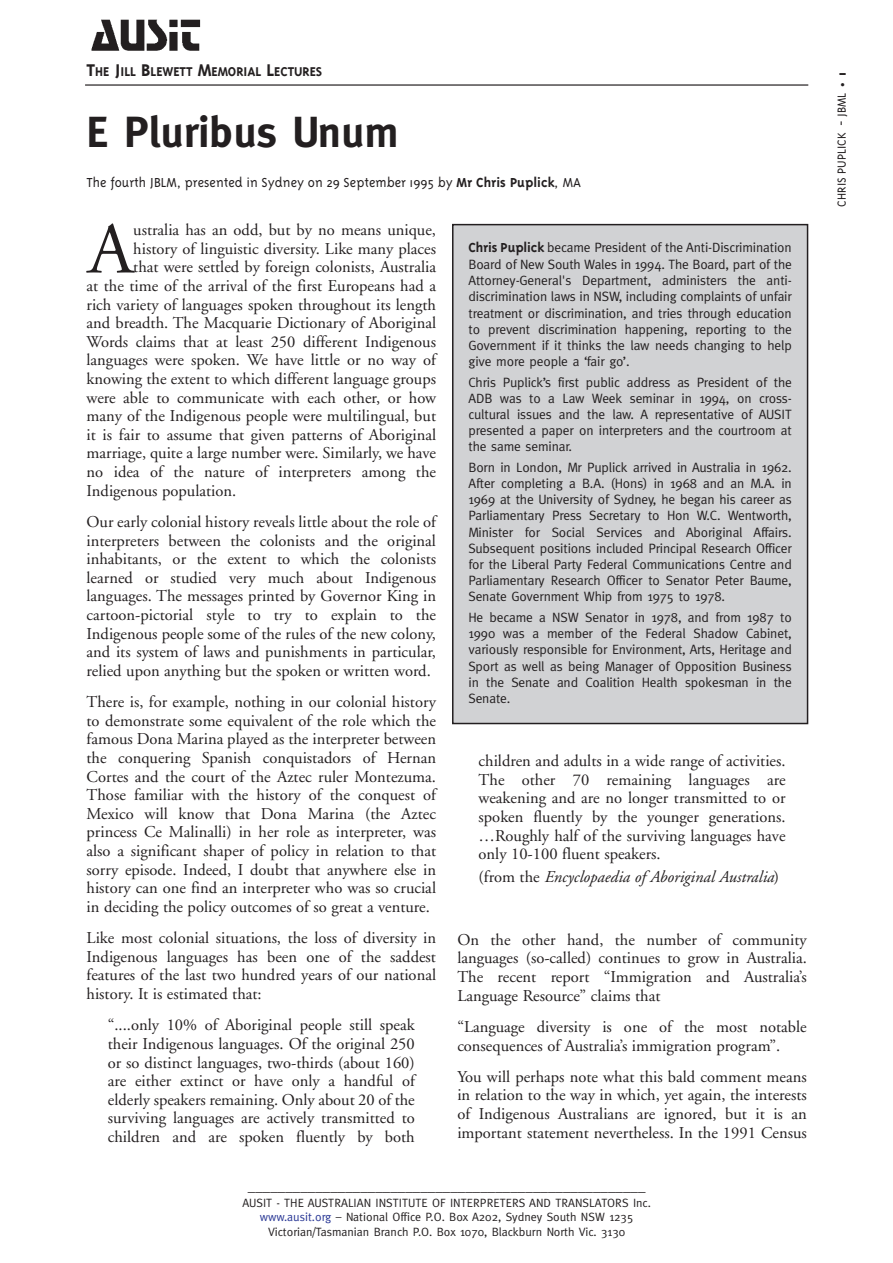
<style>
.page{position:relative;width:893px;height:1263px;background:#fff}
.page>*{position:absolute;margin:0;border:0;box-sizing:border-box;transform-origin:0 0}
.t1{font:72.6px "Adobe Garamond";color:#231f20}
.t2{font:700 43.5px "Meta";color:#231f20}
.t3{font:16.5px/18.6px "Adobe Garamond";color:#231f20;text-align:justify}
.t4{font:italic 16.5px "Adobe Garamond";color:#231f20}
.t5{font:300 15px "Triplex";color:#231f20}
.t6{font:15px "Meta";color:#231f20}
.t7{font:700 14.7px "Triplex";color:#231f20}
.t8{font:13.5px/16.2px "Meta";letter-spacing:-.01em;color:#231f20;text-align:justify}
.t9{font:300 13.5px "Triplex";color:#231f20}
.t10{font:12px/14.1px "Meta";color:#231f20;text-align:center}
.s1{font-size:19.5px}
.s2{font-weight:700}
.s3{font-family:"Triplex";font-weight:700;font-size:15px}
.s4{font-style:normal}
.s5{color:#293795}
.s6{font-weight:800}
</style>
<div class="page">
<hr style="left:85px;top:84px;width:723px;height:2px;background:#231f20">
<div style="left:453px;top:225px;width:354px;height:499px;background:#d1d2d4"></div>
<div style="left:452px;top:224px;width:356px;height:500px;border:2px solid #231f20"></div>
<img style="left:91px;top:19px;width:110px;height:32px">
<p class="t7" style="left:87px;top:67px;width:237px"><span class="s1">T</span>HE <span class="s1">J</span>ILL <span class="s1">B</span>LEWETT <span class="s1">M</span>EMORIAL <span class="s1">L</span>ECTURES</p>
<h2 class="t2" style="left:87px;top:116px;width:313px">E Pluribus Unum</h2>
<p class="t5" style="left:87px;top:178px;width:496px">The fourth JBLM, presented in Sydney on 29 September 1995 by <span class="s2">Mr Chris Puplick</span>, MA</p>
<h1 class="t1" style="left:88px;top:220px;width:47px">A</h1>
<p class="t3" style="left:133px;top:222px;width:304px">ustralia has an odd, but by no means unique,</p>
<p class="t8" style="left:468px;top:240px;width:325px"><span class="s3">Chris Puplick</span> became President of the Anti-Discrimination Board of New South Wales in 1994. The Board, part of the Attorney-General's Department, administers the anti&shy;discrimination laws in NSW, including complaints of unfair treatment or discrimination, and tries through education to prevent discrimination happening, reporting to the Government if it thinks the law needs changing to help give more people a ‘fair go’.</p>
<p class="t8" style="left:468px;top:375px;width:325px">Chris Puplick’s first public address as President of the ADB was to a Law Week seminar in 1994, on cross&shy;cultural issues and the law. A representative of AUSIT presented a paper on interpreters and the courtroom at the same seminar.</p>
<p class="t8" style="left:468px;top:461px;width:325px">Born in London, Mr Puplick arrived in Australia in 1962.<br>After completing a B.A. (Hons) in 1968 and an M.A. in 1969 at the University of Sydney, he began his career as Parliamentary Press Secretary to Hon W.C. Wentworth, Minister for Social Services and Aboriginal Affairs.<br>Subsequent positions included Principal Research Officer for the Liberal Party Federal Communications Centre and Parliamentary Research Officer to Senator Peter Baume, Senate Government Whip from 1975 to 1978.</p>
<p class="t8" style="left:468px;top:611px;width:325px">He became a NSW Senator in 1978, and from 1987 to 1990 was a member of the Federal Shadow Cabinet, variously responsible for Environment, Arts, Heritage and Sport as well as being Manager of Opposition Business in the Senate and Coalition Health spokesman in the Senate.</p>
<p class="t3" style="left:133px;top:241px;width:304px">history of linguistic diversity. Like many places</p>
<p class="t3" style="left:133px;top:259px;width:304px">that were settled by foreign colonists, Australia</p>
<p class="t3" style="left:87px;top:278px;width:351px">at the time of the arrival of the first Europeans had a</p>
<p class="t3" style="left:87px;top:297px;width:351px">rich variety of languages spoken throughout its length</p>
<p class="t3" style="left:87px;top:315px;width:351px">and breadth. The Macquarie Dictionary of Aboriginal</p>
<p class="t3" style="left:87px;top:334px;width:351px">Words claims that at least 250 different Indigenous</p>
<p class="t3" style="left:87px;top:352px;width:351px">languages were spoken. We have little or no way of</p>
<p class="t3" style="left:87px;top:371px;width:351px">knowing the extent to which different language groups</p>
<p class="t3" style="left:87px;top:390px;width:351px">were able to communicate with each other, or how</p>
<p class="t3" style="left:87px;top:408px;width:351px">many of the Indigenous people were multilingual, but</p>
<p class="t3" style="left:87px;top:427px;width:351px">it is fair to assume that given patterns of Aboriginal</p>
<p class="t3" style="left:87px;top:445px;width:351px">marriage, quite a large number were. Similarly, we have</p>
<p class="t3" style="left:87px;top:464px;width:351px">no idea of the nature of interpreters among the</p>
<p class="t3" style="left:87px;top:483px;width:151px">Indigenous population.</p>
<p class="t3" style="left:87px;top:514px;width:351px">Our early colonial history reveals little about the role of interpreters between the colonists and the original inhabitants, or the extent to which the colonists learned or studied very much about Indigenous languages. The messages printed by Governor King in cartoon-pictorial style to try to explain to the Indigenous people some of the rules of the new colony, and its system of laws and punishments in particular, relied upon anything but the spoken or written word.</p>
<p class="t3" style="left:87px;top:694px;width:351px">There is, for example, nothing in our colonial history to demonstrate some equivalent of the role which the famous Dona Marina played as the interpreter between the conquering Spanish conquistadors of Hernan Cortes and the court of the Aztec ruler Montezuma.<br>Those familiar with the history of the conquest of Mexico will know that Dona Marina (the Aztec princess Ce Malinalli) in her role as interpreter, was also a significant shaper of policy in relation to that sorry episode. Indeed, I doubt that anywhere else in history can one find an interpreter who was so crucial in deciding the policy outcomes of so great a venture.</p>
<p class="t3" style="left:87px;top:930px;width:351px">Like most colonial situations, the loss of diversity in Indigenous languages has been one of the saddest features of the last two hundred years of our national history. It is estimated that:</p>
<p class="t3" style="left:108px;top:1017px;width:308px">“....only 10% of Aboriginal people still speak their Indigenous languages. Of the original 250 or so distinct languages, two-thirds (about 160) are either extinct or have only a handful of elderly speakers remaining. Only about 20 of the surviving languages are actively transmitted to children and are spoken fluently by both</p>
<p class="t3" style="left:478px;top:753px;width:308px">children and adults in a wide range of activities.<br>The other 70 remaining languages are weakening and are no longer transmitted to or spoken fluently by the younger generations. …Roughly half of the surviving languages have only 10-100 fluent speakers.</p>
<p class="t4" style="left:478px;top:870px;width:302px"><span class="s4">(from the</span> Encyclopaedia of Aboriginal Australia<span class="s4">)</span></p>
<p class="t3" style="left:457px;top:932px;width:351px">On the other hand, the number of community languages (so-called) continues to grow in Australia.<br>The recent report “Immigration and Australia’s Language Resource” claims that</p>
<p class="t3" style="left:457px;top:1019px;width:351px">“Language diversity is one of the most notable consequences of Australia’s immigration program”.</p>
<p class="t3" style="left:457px;top:1069px;width:351px">You will perhaps note what this bald comment means in relation to the way in which, yet again, the interests of Indigenous Australians are ignored, but it is an important statement nevertheless. In the 1991 Census</p>
<p class="t6" style="left:248px;top:1180px;width:399px">_____________________________________________________</p>
<p class="t10" style="left:242px;top:1197px;width:410px">AUSIT - THE AUSTRALIAN INSTITUTE OF INTERPRETERS AND TRANSLATORS Inc. <span class="s5">www.ausit.org</span> – National Office P.O. Box A202, Sydney South NSW 1235<br>Victorian/Tasmanian Branch P.O. Box 1070, Blackburn North Vic. 3130</p>
<p class="t9" style="left:837px;top:207px;width:136px;rotate:-90deg">CHRIS PUPLICK - JBML <span class="s6">• 1</span></p>
</div>
